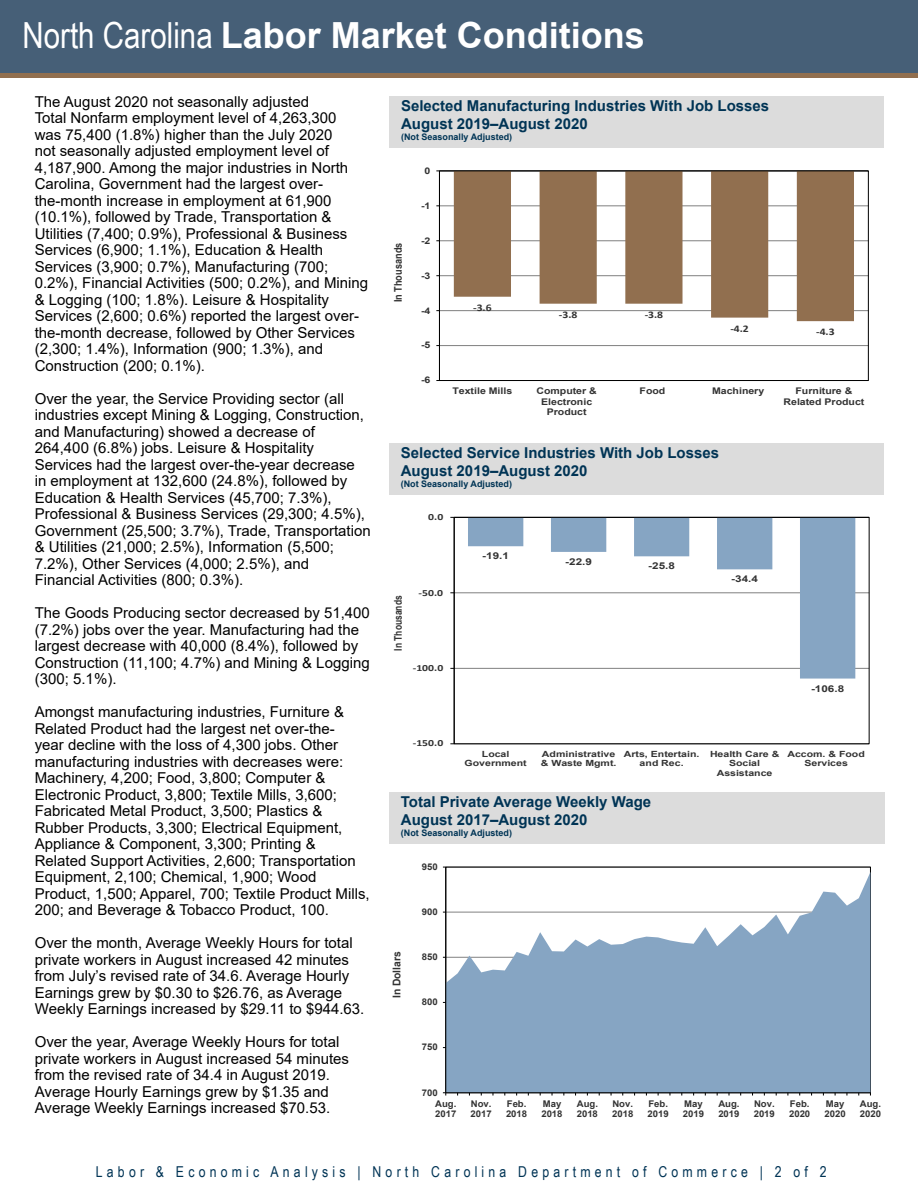
<style>
.page{position:relative;width:918px;height:1188px;background:#fff}
.page>*{position:absolute;margin:0;border:0;box-sizing:border-box;transform-origin:0 0}
.t1{font:700 36px "Arial";color:#fff}
.t2{font:15px/16.5px "Arial";color:#000}
.t3{font:700 15px/18px "Arial";color:#003455}
.t4{font:15px "Arial Narrow";letter-spacing:.28em;color:#003455}
.t5{font:700 10.65px "Arial";color:#333}
.t6{font:700 10.5px "Arial";color:#333;scale:.87 1}
.t7{font:700 10.5px "Arial";color:#333;scale:.8 1}
.t8{font:700 10.2px "Calibri";color:#333;scale:1.15 1}
.t9{font:700 9.45px "Arial";color:#333;scale:1.24 1}
.t10{font:700 9.45px "Calibri";color:#333;scale:1.24 1}
.t11{font:700 9.3px/10.5px "Arial";letter-spacing:-.005em;color:#333;scale:1.04 1}
.t12{font:700 9.15px/10.5px "Arial";color:#333;text-align:center;scale:1.15 1}
.t13{font:700 9px "Arial";color:#003455}
.t14{font:700 8.55px/9.8px "Arial";color:#333;text-align:center;scale:1.24 1}
.s1{font-family:"Arial Narrow";font-weight:400}
</style>
<div class="page">
<div style="left:0;top:0;width:918px;height:75px;background:#465f77"></div>
<hr style="left:0;top:73px;width:918px;height:4px;background:#916f4f">
<div style="left:389px;top:96px;width:495px;height:52px;background:#dcdcdc"></div>
<div style="left:389px;top:443px;width:495px;height:52px;background:#dcdcdc"></div>
<div style="left:389px;top:792px;width:496px;height:52px;background:#dcdcdc"></div>
<svg style="left:447px;top:872px;width:423px;height:221px;fill:#86a5c3"></svg>
<hr style="left:446px;top:867px;width:1px;height:226px;background:#000">
<hr style="left:446px;top:1093px;width:424px;height:1px;background:#000">
<hr style="left:439px;top:206px;width:429px;height:1px;background:#7f7f7f">
<hr style="left:439px;top:241px;width:429px;height:1px;background:#7f7f7f">
<hr style="left:439px;top:275px;width:429px;height:1px;background:#7f7f7f">
<hr style="left:439px;top:310px;width:429px;height:1px;background:#7f7f7f">
<hr style="left:439px;top:345px;width:429px;height:1px;background:#7f7f7f">
<svg style="left:454px;top:172px;width:400px;height:149px;fill:#916f4f"></svg>
<hr style="left:439px;top:171px;width:1px;height:210px;background:#000">
<hr style="left:439px;top:171px;width:429px;height:1px;background:#000">
<hr style="left:454px;top:593px;width:415px;height:1px;background:#7f7f7f">
<hr style="left:454px;top:668px;width:415px;height:1px;background:#7f7f7f">
<hr style="left:454px;top:744px;width:415px;height:1px;background:#7f7f7f">
<svg style="left:468px;top:518px;width:387px;height:161px"></svg>
<hr style="left:454px;top:517px;width:1px;height:227px;background:#000">
<hr style="left:454px;top:517px;width:415px;height:1px;background:#000">
<h1 class="t1" style="left:22px;top:10px;width:624px"><span class="s1">North Carolina</span> Labor Market Conditions</h1>
<p class="t2" style="left:35px;top:93px;width:335px">The August 2020 not seasonally adjusted<br>Total Nonfarm employment level of 4,263,300<br>was 75,400 (1.8%) higher than the July 2020<br>not seasonally adjusted employment level of 4,187,900. Among the major industries in North Carolina, Government had the largest over&shy;the-month increase in employment at 61,900 (10.1%), followed by Trade, Transportation &amp; Utilities (7,400; 0.9%), Professional &amp; Business Services (6,900; 1.1%), Education &amp; Health Services (3,900; 0.7%), Manufacturing (700; 0.2%), Financial Activities (500; 0.2%), and Mining &amp; Logging (100; 1.8%). Leisure &amp; Hospitality Services (2,600; 0.6%) reported the largest over&shy;the-month decrease, followed by Other Services (2,300; 1.4%), Information (900; 1.3%), and Construction (200; 0.1%).</p>
<p class="t2" style="left:35px;top:390px;width:337px">Over the year, the Service Providing sector (all industries except Mining &amp; Logging, Construction, and Manufacturing) showed a decrease of 264,400 (6.8%) jobs. Leisure &amp; Hospitality Services had the largest over-the-year decrease<br>in employment at 132,600 (24.8%), followed by Education &amp; Health Services (45,700; 7.3%), Professional &amp; Business Services (29,300; 4.5%), Government (25,500; 3.7%), Trade, Transportation &amp; Utilities (21,000; 2.5%), Information (5,500; 7.2%), Other Services (4,000; 2.5%), and Financial Activities (800; 0.3%).</p>
<p class="t2" style="left:35px;top:605px;width:337px">The Goods Producing sector decreased by 51,400 (7.2%) jobs over the year. Manufacturing had the largest decrease with 40,000 (8.4%), followed by Construction (11,100; 4.7%) and Mining &amp; Logging (300; 5.1%).</p>
<p class="t2" style="left:35px;top:704px;width:336px">Amongst manufacturing industries, Furniture &amp; Related Product had the largest net over-the-<br>year decline with the loss of 4,300 jobs. Other manufacturing industries with decreases were:<br>Machinery, 4,200; Food, 3,800; Computer &amp; Electronic Product, 3,800; Textile Mills, 3,600; Fabricated Metal Product, 3,500; Plastics &amp; Rubber Products, 3,300; Electrical Equipment, Appliance &amp; Component, 3,300; Printing &amp; Related Support Activities, 2,600; Transportation Equipment, 2,100; Chemical, 1,900; Wood Product, 1,500; Apparel, 700; Textile Product Mills, 200; and Beverage &amp; Tobacco Product, 100.</p>
<p class="t2" style="left:35px;top:935px;width:331px">Over the month, Average Weekly Hours for total private workers in August increased 42 minutes from July’s revised rate of 34.6. Average Hourly Earnings grew by $0.30 to $26.76, as Average Weekly Earnings increased by $29.11 to $944.63.</p>
<p class="t2" style="left:35px;top:1034px;width:316px">Over the year, Average Weekly Hours for total private workers in August increased 54 minutes from the revised rate of 34.4 in August 2019.<br>Average Hourly Earnings grew by $1.35 and Average Weekly Earnings increased $70.53.</p>
<p class="t3" style="left:401px;top:97px;width:370px">Selected Manufacturing Industries With Job Losses<br>August 2019–August 2020</p>
<p class="t13" style="left:401px;top:130px;width:113px">(Not Seasonally Adjusted)</p>
<p class="t12" style="left:425px;top:165px;width:7px">0</p>
<p class="t6" style="left:391px;top:302px;width:70px;rotate:-90deg">In Thousands</p>
<p class="t12" style="left:421px;top:200px;width:10px">-1</p>
<p class="t12" style="left:421px;top:235px;width:10px">-2</p>
<p class="t12" style="left:421px;top:270px;width:10px">-3</p>
<p class="t12" style="left:421px;top:305px;width:10px">-4</p>
<p class="t12" style="left:421px;top:340px;width:10px">-5</p>
<p class="t12" style="left:421px;top:375px;width:10px">-6</p>
<p class="t8" style="left:473px;top:300px;width:18px">-3.6</p>
<p class="t8" style="left:559px;top:307px;width:18px">-3.8</p>
<p class="t8" style="left:645px;top:307px;width:18px">-3.8</p>
<p class="t8" style="left:730px;top:321px;width:18px">-4.2</p>
<p class="t8" style="left:816px;top:325px;width:18px">-4.3</p>
<p class="t12" style="left:452px;top:386px;width:53px">Textile Mills</p>
<p class="t12" style="left:536px;top:386px;width:54px">Computer &amp;<br>Electronic<br>Product</p>
<p class="t12" style="left:640px;top:386px;width:24px">Food</p>
<p class="t12" style="left:712px;top:386px;width:47px">Machinery</p>
<p class="t12" style="left:783px;top:386px;width:72px">Furniture &amp;<br>Related Product</p>
<p class="t3" style="left:401px;top:444px;width:320px">Selected Service Industries With Job Losses<br>August 2019–August 2020</p>
<p class="t13" style="left:401px;top:478px;width:113px">(Not Seasonally Adjusted)</p>
<p class="t10" style="left:428px;top:510px;width:14px">0.0</p>
<p class="t7" style="left:391px;top:651px;width:71px;rotate:-90deg">In Thousands</p>
<p class="t10" style="left:419px;top:586px;width:21px">-50.0</p>
<p class="t10" style="left:413px;top:661px;width:26px">-100.0</p>
<p class="t10" style="left:413px;top:737px;width:26px">-150.0</p>
<p class="t9" style="left:482px;top:549px;width:23px">-19.1</p>
<p class="t9" style="left:565px;top:555px;width:23px">-22.9</p>
<p class="t9" style="left:648px;top:559px;width:23px">-25.8</p>
<p class="t9" style="left:731px;top:572px;width:23px">-34.4</p>
<p class="t9" style="left:811px;top:682px;width:28px">-106.8</p>
<p class="t14" style="left:465px;top:749px;width:52px">Local<br>Government</p>
<p class="t14" style="left:541px;top:749px;width:63px;text-align:left">Administrative &amp; Waste Mgmt.</p>
<p class="t14" style="left:624px;top:749px;width:63px">Arts, Entertain. and Rec.</p>
<p class="t14" style="left:710px;top:749px;width:57px">Health Care &amp;<br>Social<br>Assistance</p>
<p class="t14" style="left:787px;top:749px;width:64px">Accom. &amp; Food<br>Services</p>
<p class="t3" style="left:401px;top:793px;width:252px">Total Private Average Weekly Wage<br>August 2017–August 2020</p>
<p class="t13" style="left:401px;top:827px;width:113px">(Not Seasonally Adjusted)</p>
<p class="t11" style="left:422px;top:861px;width:17px">950</p>
<p class="t5" style="left:389px;top:998px;width:49px;rotate:-90deg">In Dollars</p>
<p class="t11" style="left:422px;top:907px;width:17px">900</p>
<p class="t11" style="left:422px;top:952px;width:17px">850</p>
<p class="t11" style="left:422px;top:997px;width:17px">800</p>
<p class="t11" style="left:422px;top:1042px;width:17px">750</p>
<p class="t11" style="left:422px;top:1087px;width:17px">700</p>
<p class="t11" style="left:435px;top:1098px;width:22px">Aug.<br>2017</p>
<p class="t11" style="left:471px;top:1098px;width:22px">Nov.<br>2017</p>
<p class="t11" style="left:506px;top:1098px;width:22px">Feb.<br>2018</p>
<p class="t11" style="left:541px;top:1098px;width:22px">May<br>2018</p>
<p class="t11" style="left:577px;top:1098px;width:22px">Aug.<br>2018</p>
<p class="t11" style="left:612px;top:1098px;width:22px">Nov.<br>2018</p>
<p class="t11" style="left:648px;top:1098px;width:22px">Feb.<br>2019</p>
<p class="t11" style="left:683px;top:1098px;width:22px">May<br>2019</p>
<p class="t11" style="left:718px;top:1098px;width:22px">Aug.<br>2019</p>
<p class="t11" style="left:754px;top:1098px;width:22px">Nov.<br>2019</p>
<p class="t11" style="left:789px;top:1098px;width:22px">Feb.<br>2020</p>
<p class="t11" style="left:825px;top:1098px;width:22px">May<br>2020</p>
<p class="t11" style="left:860px;top:1098px;width:22px">Aug.<br>2020</p>
<p class="t4" style="left:96px;top:1161px;width:732px">Labor &amp; Economic Analysis | North Carolina Department of Commerce | 2 of 2</p>
</div>
